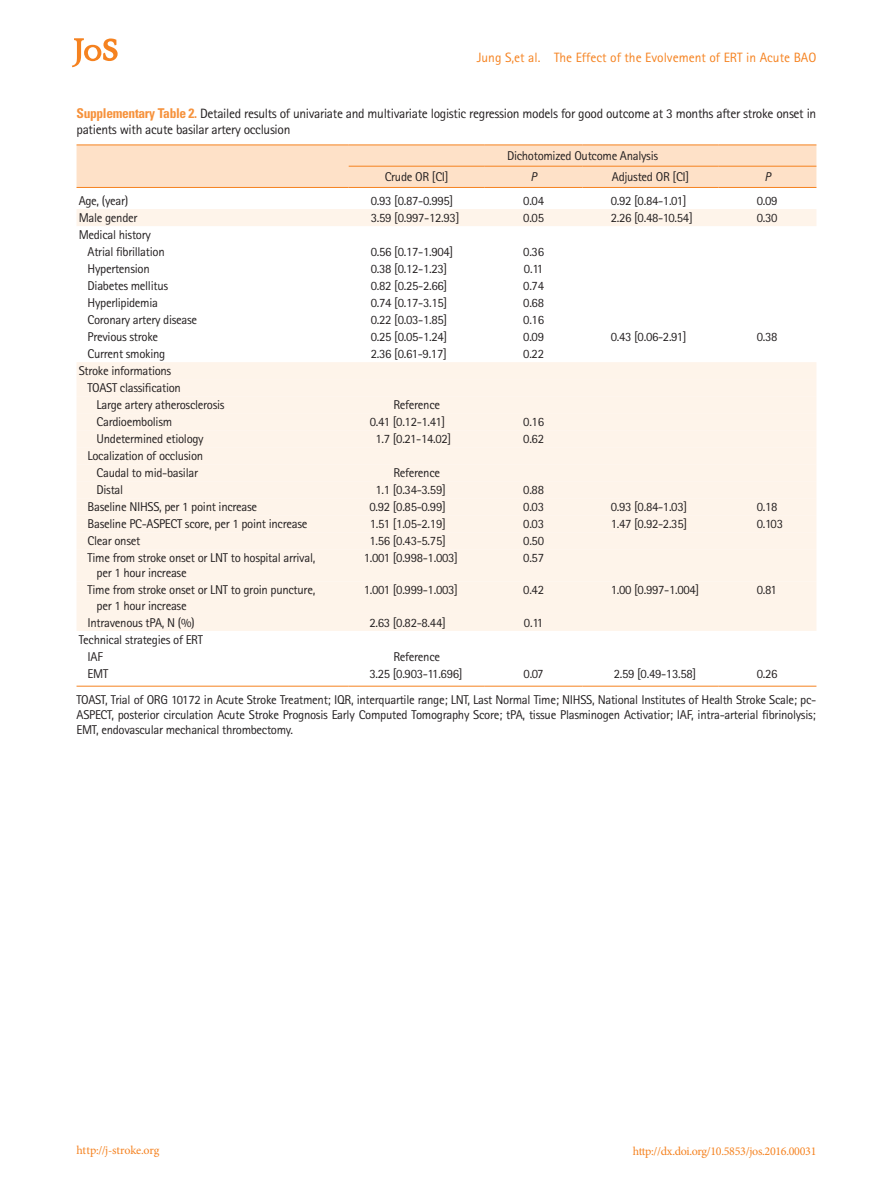
<style>
.page{position:relative;width:893px;height:1191px;background:#fff}
.page>*{position:absolute;margin:0;border:0;box-sizing:border-box;transform-origin:0 0}
.표제목_그림설명{font:13.5px/16.2px "Rotis Sans Serif Std";letter-spacing:-.025em;color:#231f20}
.하시라_저자및제목{font:13.5px "Rotis Sans Serif Std";color:#f58220}
.표본문{font:12.75px/15.3px "Rotis Sans Serif Std";letter-spacing:-.025em;color:#231f20}
.표본문-2{font:italic 12.75px "Rotis Sans Serif Std";color:#231f20}
.t1{font:12px "Minion Pro";letter-spacing:-.025em;color:#f58220}
.s1{font-family:"Univers LT Std";font-weight:700;font-stretch:condensed;color:#f6923c}
</style>
<div class="page">
<svg style="left:72px;top:38px;width:46px;height:29px"></svg>
<div style="left:77px;top:146px;width:739px;height:41px;background:#fee1c8"></div>
<svg style="left:77px;top:209px;width:739px;height:422px"></svg>
<div style="left:77px;top:362px;width:739px;height:252px;background:#fef4ea"></div>
<hr style="left:77px;top:145px;width:272px;height:1px;background:#f58220">
<hr style="left:349px;top:145px;width:136px;height:1px;background:#f58220">
<hr style="left:485px;top:145px;width:98px;height:1px;background:#f58220">
<hr style="left:583px;top:145px;width:136px;height:1px;background:#f58220">
<hr style="left:719px;top:145px;width:97px;height:1px;background:#f58220">
<hr style="left:349px;top:166px;width:136px;height:1px;background:#f58220">
<hr style="left:485px;top:166px;width:98px;height:1px;background:#f58220">
<hr style="left:583px;top:166px;width:136px;height:1px;background:#f58220">
<hr style="left:719px;top:166px;width:97px;height:1px;background:#f58220">
<hr style="left:77px;top:187px;width:272px;height:1px;background:#f58220">
<hr style="left:349px;top:187px;width:136px;height:1px;background:#f58220">
<hr style="left:485px;top:187px;width:98px;height:1px;background:#f58220">
<hr style="left:583px;top:187px;width:136px;height:1px;background:#f58220">
<hr style="left:719px;top:187px;width:97px;height:1px;background:#f58220">
<hr style="left:77px;top:686px;width:272px;height:1px;background:#f58220">
<hr style="left:349px;top:686px;width:136px;height:1px;background:#f58220">
<hr style="left:485px;top:686px;width:98px;height:1px;background:#f58220">
<hr style="left:583px;top:686px;width:136px;height:1px;background:#f58220">
<hr style="left:719px;top:686px;width:97px;height:1px;background:#f58220">
<p class="하시라_저자및제목" style="left:477px;top:50px;width:341px">Jung S,et al. The Effect of the Evolvement of ERT in Acute BAO</p>
<p class="표제목_그림설명" style="left:77px;top:105px;width:741px"><span class="s1">Supplementary Table 2.</span> Detailed results of univariate and multivariate logistic regression models for good outcome at 3 months after stroke onset in patients with acute basilar artery occlusion</p>
<p class="표본문" style="left:507px;top:148px;width:153px">Dichotomized Outcome Analysis</p>
<p class="표본문" style="left:385px;top:169px;width:65px">Crude OR [CI]</p>
<p class="표본문-2" style="left:531px;top:169px;width:8px">P</p>
<p class="표본문" style="left:612px;top:169px;width:79px">Adjusted OR [CI]</p>
<p class="표본문-2" style="left:764px;top:169px;width:8px">P</p>
<p class="표본문" style="left:79px;top:193px;width:51px">Age, (year)</p>
<p class="표본문" style="left:371px;top:193px;width:84px">0.93 [0.87-0.995]</p>
<p class="표본문" style="left:523px;top:193px;width:22px">0.04</p>
<p class="표본문" style="left:611px;top:193px;width:77px">0.92 [0.84-1.01]</p>
<p class="표본문" style="left:757px;top:193px;width:22px">0.09</p>
<p class="표본문" style="left:79px;top:210px;width:60px">Male gender</p>
<p class="표본문" style="left:371px;top:210px;width:90px">3.59 [0.997-12.93]</p>
<p class="표본문" style="left:523px;top:210px;width:22px">0.05</p>
<p class="표본문" style="left:611px;top:210px;width:84px">2.26 [0.48-10.54]</p>
<p class="표본문" style="left:757px;top:210px;width:22px">0.30</p>
<p class="표본문" style="left:79px;top:227px;width:74px">Medical history</p>
<p class="표본문" style="left:88px;top:244px;width:79px">Atrial fibrillation</p>
<p class="표본문" style="left:371px;top:244px;width:84px">0.56 [0.17-1.904]</p>
<p class="표본문" style="left:523px;top:244px;width:22px">0.36</p>
<p class="표본문" style="left:88px;top:261px;width:64px">Hypertension</p>
<p class="표본문" style="left:371px;top:261px;width:78px">0.38 [0.12-1.23]</p>
<p class="표본문" style="left:524px;top:261px;width:21px">0.11</p>
<p class="표본문" style="left:88px;top:278px;width:82px">Diabetes mellitus</p>
<p class="표본문" style="left:371px;top:278px;width:78px">0.82 [0.25-2.66]</p>
<p class="표본문" style="left:523px;top:278px;width:22px">0.74</p>
<p class="표본문" style="left:88px;top:295px;width:72px">Hyperlipidemia</p>
<p class="표본문" style="left:371px;top:295px;width:78px">0.74 [0.17-3.15]</p>
<p class="표본문" style="left:523px;top:295px;width:22px">0.68</p>
<p class="표본문" style="left:88px;top:312px;width:111px">Coronary artery disease</p>
<p class="표본문" style="left:371px;top:312px;width:78px">0.22 [0.03-1.85]</p>
<p class="표본문" style="left:523px;top:312px;width:22px">0.16</p>
<p class="표본문" style="left:88px;top:329px;width:72px">Previous stroke</p>
<p class="표본문" style="left:371px;top:329px;width:78px">0.25 [0.05-1.24]</p>
<p class="표본문" style="left:523px;top:329px;width:22px">0.09</p>
<p class="표본문" style="left:611px;top:329px;width:77px">0.43 [0.06-2.91]</p>
<p class="표본문" style="left:757px;top:329px;width:22px">0.38</p>
<p class="표본문" style="left:88px;top:346px;width:79px">Current smoking</p>
<p class="표본문" style="left:371px;top:346px;width:77px">2.36 [0.61-9.17]</p>
<p class="표본문" style="left:523px;top:346px;width:22px">0.22</p>
<p class="표본문" style="left:79px;top:363px;width:94px">Stroke informations</p>
<p class="표본문" style="left:88px;top:380px;width:95px">TOAST classification</p>
<p class="표본문" style="left:97px;top:397px;width:130px">Large artery atherosclerosis</p>
<p class="표본문" style="left:393px;top:397px;width:48px">Reference</p>
<p class="표본문" style="left:97px;top:414px;width:77px">Cardioembolism</p>
<p class="표본문" style="left:370px;top:414px;width:77px">0.41 [0.12-1.41]</p>
<p class="표본문" style="left:523px;top:414px;width:22px">0.16</p>
<p class="표본문" style="left:97px;top:431px;width:109px">Undetermined etiology</p>
<p class="표본문" style="left:375px;top:431px;width:77px">1.7 [0.21-14.02]</p>
<p class="표본문" style="left:523px;top:431px;width:22px">0.62</p>
<p class="표본문" style="left:88px;top:448px;width:117px">Localization of occlusion</p>
<p class="표본문" style="left:97px;top:465px;width:103px">Caudal to mid-basilar</p>
<p class="표본문" style="left:393px;top:465px;width:48px">Reference</p>
<p class="표본문" style="left:97px;top:482px;width:28px">Distal</p>
<p class="표본문" style="left:375px;top:482px;width:72px">1.1 [0.34-3.59]</p>
<p class="표본문" style="left:523px;top:482px;width:22px">0.88</p>
<p class="표본문" style="left:88px;top:499px;width:171px">Baseline NIHSS, per 1 point increase</p>
<p class="표본문" style="left:369px;top:499px;width:78px">0.92 [0.85-0.99]</p>
<p class="표본문" style="left:523px;top:499px;width:22px">0.03</p>
<p class="표본문" style="left:611px;top:499px;width:78px">0.93 [0.84-1.03]</p>
<p class="표본문" style="left:757px;top:499px;width:22px">0.18</p>
<p class="표본문" style="left:88px;top:516px;width:221px">Baseline PC-ASPECT score, per 1 point increase</p>
<p class="표본문" style="left:370px;top:516px;width:77px">1.51 [1.05-2.19]</p>
<p class="표본문" style="left:523px;top:516px;width:22px">0.03</p>
<p class="표본문" style="left:611px;top:516px;width:78px">1.47 [0.92-2.35]</p>
<p class="표본문" style="left:757px;top:516px;width:28px">0.103</p>
<p class="표본문" style="left:88px;top:533px;width:54px">Clear onset</p>
<p class="표본문" style="left:369px;top:533px;width:78px">1.56 [0.43-5.75]</p>
<p class="표본문" style="left:523px;top:533px;width:22px">0.50</p>
<p class="표본문" style="left:97px;top:550px;width:220px;text-indent:-9px">Time from stroke onset or LNT to hospital arrival, per 1 hour increase</p>
<p class="표본문" style="left:364px;top:550px;width:96px">1.001 [0.998-1.003]</p>
<p class="표본문" style="left:523px;top:550px;width:22px">0.57</p>
<p class="표본문" style="left:97px;top:582px;width:220px;text-indent:-9px">Time from stroke onset or LNT to groin puncture, per 1 hour increase</p>
<p class="표본문" style="left:364px;top:582px;width:96px">1.001 [0.999-1.003]</p>
<p class="표본문" style="left:523px;top:582px;width:22px">0.42</p>
<p class="표본문" style="left:611px;top:582px;width:90px">1.00 [0.997-1.004]</p>
<p class="표본문" style="left:757px;top:582px;width:22px">0.81</p>
<p class="표본문" style="left:88px;top:615px;width:109px">Intravenous tPA, N (%)</p>
<p class="표본문" style="left:369px;top:615px;width:78px">2.63 [0.82-8.44]</p>
<p class="표본문" style="left:524px;top:615px;width:21px">0.11</p>
<p class="표본문" style="left:79px;top:632px;width:126px">Technical strategies of ERT</p>
<p class="표본문" style="left:88px;top:649px;width:17px">IAF</p>
<p class="표본문" style="left:393px;top:649px;width:48px">Reference</p>
<p class="표본문" style="left:88px;top:666px;width:22px">EMT</p>
<p class="표본문" style="left:369px;top:666px;width:95px">3.25 [0.903-11.696]</p>
<p class="표본문" style="left:524px;top:666px;width:22px">0.07</p>
<p class="표본문" style="left:614px;top:666px;width:84px">2.59 [0.49-13.58]</p>
<p class="표본문" style="left:757px;top:666px;width:22px">0.26</p>
<p class="표본문" style="left:77px;top:691px;width:741px;text-align:justify">TOAST, Trial of ORG 10172 in Acute Stroke Treatment; IQR, interquartile range; LNT, Last Normal Time; NIHSS, National Institutes of Health Stroke Scale; pc-ASPECT, posterior circulation Acute Stroke Prognosis Early Computed Tomography Score; tPA, tissue Plasminogen Activatior; IAF, intra-arterial fibrinolysis; EMT, endovascular mechanical thrombectomy.</p>
<p class="t1" style="left:77px;top:1142px;width:84px">http://j-stroke.org</p>
<p class="t1" style="left:633px;top:1143px;width:185px">http://dx.doi.org/10.5853/jos.2016.00031</p>
</div>
